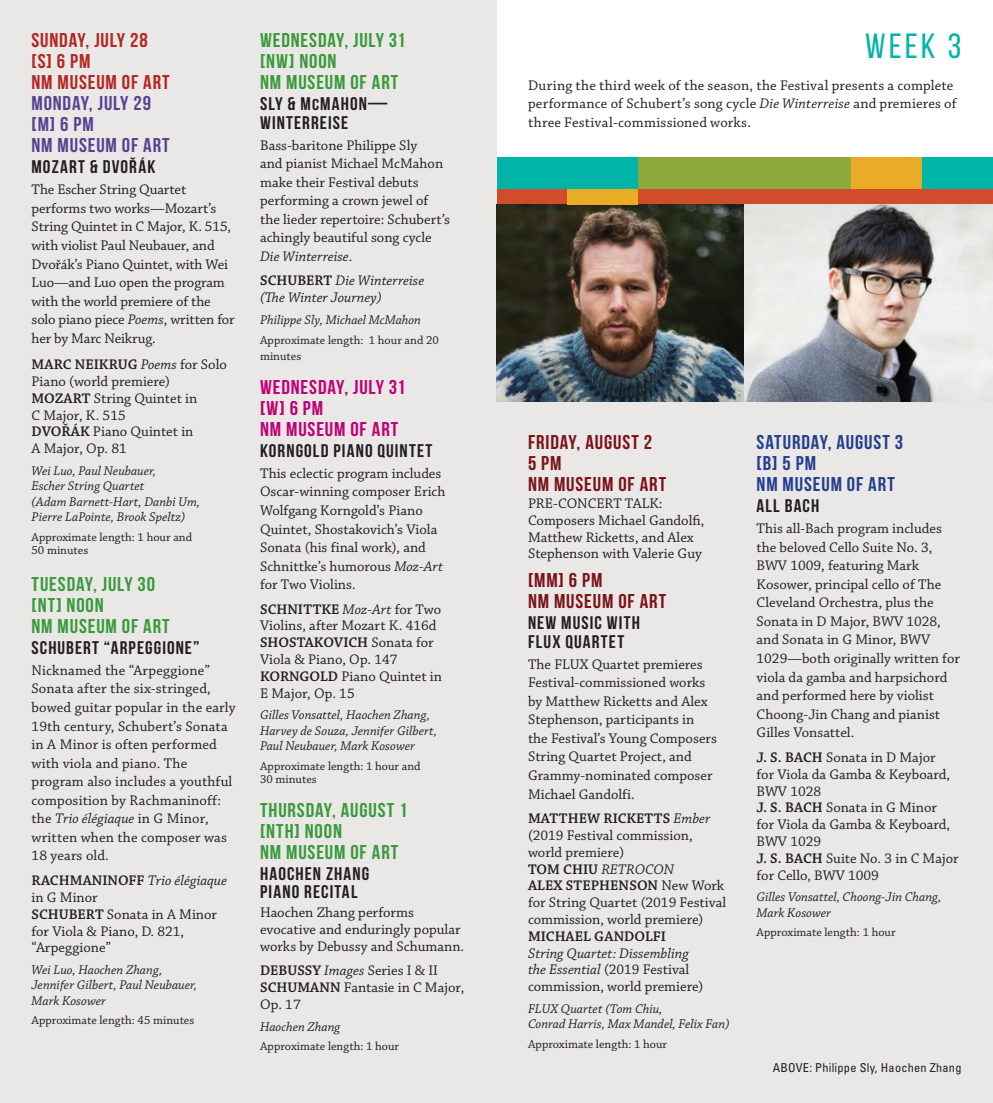
<style>
.page{position:relative;width:993px;height:1103px;background:#fff}
.page>*{position:absolute;margin:0;border:0;box-sizing:border-box;transform-origin:0 0}
.t1{font:35px "Bebas Neue";color:#00b4a8}
.t2{font:700 19.95px/21px "Bebas Neue";letter-spacing:.04em;color:#3a9a3b;scale:1.05 1}
.t3{font:700 19.95px/21px "Bebas Neue";letter-spacing:.04em;color:#7c1319;scale:1.05 1}
.t4{font:700 19.95px/21px "Bebas Neue";letter-spacing:.04em;color:#253f8e;scale:1.05 1}
.t5{font:700 19.95px/21px "Bebas Neue";letter-spacing:.04em;color:#bf0173;scale:1.05 1}
.t6{font:700 19.95px/21px "Bebas Neue";letter-spacing:.04em;color:#b32623;scale:1.05 1}
.t7{font:700 19.95px/21px "Bebas Neue";letter-spacing:.04em;color:#5a4190;scale:1.05 1}
.t8{font:700 18.2px/18.4px "Bebas Neue";letter-spacing:.055em;color:#231f20;scale:1.05 1}
.t9{font:14.7px/18.6px "Chaparral Pro";color:#231f20}
.t10{font:italic 14.7px/16.8px "Chaparral Pro";color:#231f20}
.t11{font:600 14.7px "Chaparral Pro";color:#231f20}
.t12{font:italic 13.3px/15.4px "Chaparral Pro";color:#231f20}
.t13{font:12.25px/13.3px "Chaparral Pro";color:#231f20}
.t14{font:condensed 12.25px "Univers LT Std";letter-spacing:.02em;color:#231f20}
.s1{font-style:italic}
.s2{font-weight:600}
.s3{font-size:15.75px}
.s4{font-weight:600;font-style:normal}
</style>
<div class="page">
<div style="left:496px;top:205px;width:496px;height:897px;background:#e9e8e7"></div>
<div style="left:921px;top:158px;width:71px;height:31px;background:#00b4a8"></div>
<div style="left:850px;top:158px;width:71px;height:31px;background:#eaac27"></div>
<div style="left:638px;top:158px;width:212px;height:31px;background:#8eaa3d"></div>
<div style="left:638px;top:189px;width:354px;height:16px;background:#d14c2a"></div>
<div style="left:496px;top:189px;width:71px;height:16px;background:#d14c2a"></div>
<div style="left:496px;top:158px;width:142px;height:31px;background:#00b4a8"></div>
<div style="left:0;top:0;width:496px;height:1102px;background:#e9e8e7"></div>
<img style="left:496px;top:205px;width:496px;height:197px">
<div style="left:567px;top:189px;width:71px;height:16px;background:#eaac27"></div>
<h2 class="t6" style="left:32px;top:30px;width:133px">SUNDAY, JULY 28 [S] 6 PM<br>NM MUSEUM OF ART</h2>
<h2 class="t7" style="left:32px;top:93px;width:133px">MONDAY, JULY 29 [M] 6 PM<br>NM MUSEUM OF ART</h2>
<p class="t8" style="left:32px;top:157px;width:119px">MOZART &amp; DVOŘÁK</p>
<p class="t9" style="left:32px;top:181px;width:204px">The Escher String Quartet performs two works—Mozart’s<br>String Quintet in C Major, K. 515, with violist Paul Neubauer, and<br>Dvořák’s Piano Quintet, with Wei<br>Luo—and Luo open the program with the world premiere of the solo piano piece <span class="s1">Poems</span>, written for her by Marc Neikrug.</p>
<p class="t9" style="left:32px;top:357px;width:197px;line-height:16.8px"><span class="s2">MARC NEIKRUG</span> <span class="s1">Poems</span> for Solo<br>Piano (world premiere)<br><span class="s2">MOZART</span> String Quintet in<br>C Major, K. 515<br><span class="s2">DVOŘÁK</span> Piano Quintet in<br>A Major, Op. 81</p>
<p class="t12" style="left:32px;top:463px;width:170px">Wei Luo, Paul Neubauer,<br>Escher String Quartet<br>(Adam Barnett-Hart, Danbi Um,<br>Pierre LaPointe, Brook Speltz)</p>
<p class="t13" style="left:32px;top:531px;width:162px">Approximate length: 1 hour and<br>50 minutes</p>
<h2 class="t2" style="left:32px;top:573px;width:133px">TUESDAY, JULY 30 [NT] NOON<br>NM MUSEUM OF ART</h2>
<p class="t8" style="left:32px;top:638px;width:161px">SCHUBERT “ARPEGGIONE”</p>
<p class="t9" style="left:32px;top:661px;width:206px">Nicknamed the “Arpeggione”<br>Sonata after the six-stringed, bowed guitar popular in the early<br>19th century, Schubert’s Sonata in A Minor is often performed with viola and piano. The program also includes a youthful composition by Rachmaninoff: the <span class="s1">Trio élégiaque</span> in G Minor, written when the composer was<br>18 years old.</p>
<p class="t9" style="left:32px;top:872px;width:197px;line-height:16.8px"><span class="s2">RACHMANINOFF</span> <span class="s1">Trio élégiaque </span>in G Minor<br><span class="s2">SCHUBERT</span> Sonata in A Minor for Viola &amp; Piano, D. 821, “Arpeggione”</p>
<p class="t12" style="left:32px;top:962px;width:167px">Wei Luo, Haochen Zhang,<br>Jennifer Gilbert, Paul Neubauer,<br>Mark Kosower</p>
<p class="t13" style="left:32px;top:1014px;width:164px">Approximate length: 45 minutes</p>
<h2 class="t2" style="left:260px;top:30px;width:140px">WEDNESDAY, JULY 31 [NW] NOON<br>NM MUSEUM OF ART</h2>
<p class="t8" style="left:260px;top:94px;width:123px">SLY &amp; M<span class="s3">C</span>MAHON—<br>WINTERREISE</p>
<p class="t9" style="left:260px;top:136px;width:191px">Bass-baritone Philippe Sly<br>and pianist Michael McMahon make their Festival debuts performing a crown jewel of the lieder repertoire: Schubert’s achingly beautiful song cycle<br><span class="s1">Die Winterreise</span>.</p>
<p class="t10" style="left:260px;top:273px;width:166px"><span class="s4">SCHUBERT</span> Die Winterreise (The Winter Journey)</p>
<p class="t12" style="left:260px;top:312px;width:162px">Philippe Sly, Michael McMahon</p>
<p class="t13" style="left:260px;top:332px;width:180px;line-height:16.8px">Approximate length: 1 hour and 20 minutes</p>
<h2 class="t5" style="left:260px;top:376px;width:140px">WEDNESDAY, JULY 31 [W] 6 PM<br>NM MUSEUM OF ART</h2>
<p class="t8" style="left:260px;top:441px;width:165px">KORNGOLD PIANO QUINTET</p>
<p class="t9" style="left:260px;top:464px;width:187px">This eclectic program includes<br>Oscar-winning composer Erich<br>Wolfgang Korngold’s Piano<br>Quintet, Shostakovich’s Viola<br>Sonata (his final work), and<br>Schnittke’s humorous <span class="s1">Moz-Art </span>for Two Violins.</p>
<p class="t9" style="left:260px;top:601px;width:183px;line-height:16.8px"><span class="s2">SCHNITTKE</span> <span class="s1">Moz-Art</span> for Two<br>Violins, after Mozart K. 416d<br><span class="s2">SHOSTAKOVICH</span> Sonata for<br>Viola &amp; Piano, Op. 147<br><span class="s2">KORNGOLD</span> Piano Quintet in<br>E Major, Op. 15</p>
<p class="t12" style="left:260px;top:708px;width:178px">Gilles Vonsattel, Haochen Zhang,<br>Harvey de Souza, Jennifer Gilbert,<br>Paul Neubauer, Mark Kosower</p>
<p class="t13" style="left:260px;top:759px;width:162px">Approximate length: 1 hour and<br>30 minutes</p>
<h2 class="t2" style="left:260px;top:799px;width:142px">THURSDAY, AUGUST 1 [NTH] NOON<br>NM MUSEUM OF ART</h2>
<p class="t8" style="left:260px;top:864px;width:106px">HAOCHEN ZHANG<br>PIANO RECITAL</p>
<p class="t9" style="left:260px;top:905px;width:206px;line-height:16.8px">Haochen Zhang performs evocative and enduringly popular works by Debussy and Schumann.</p>
<p class="t9" style="left:260px;top:962px;width:206px;line-height:16.8px"><span class="s2">DEBUSSY</span> <span class="s1">Images</span> Series I &amp; II<br><span class="s2">SCHUMANN</span> Fantasie in C Major,<br>Op. 17</p>
<p class="t12" style="left:260px;top:1019px;width:82px">Haochen Zhang</p>
<p class="t13" style="left:260px;top:1040px;width:141px">Approximate length: 1 hour</p>
<h1 class="t1" style="left:865px;top:27px;width:98px">WEEK 3</h1>
<p class="t9" style="left:528px;top:76px;width:430px">During the third week of the season, the Festival presents a complete performance of Schubert’s song cycle <span class="s1">Die Winterreise</span> and premieres of three Festival-commissioned works.</p>
<h2 class="t3" style="left:528px;top:431px;width:133px">FRIDAY, AUGUST 2<br>5 PM<br>NM MUSEUM OF ART</h2>
<p class="t9" style="left:528px;top:495px;width:178px;line-height:16.8px">PRE-CONCERT TALK:<br>Composers Michael Gandolfi,<br>Matthew Ricketts, and Alex<br>Stephenson with Valerie Guy</p>
<h2 class="t3" style="left:528px;top:569px;width:133px">[MM] 6 PM<br>NM MUSEUM OF ART</h2>
<p class="t8" style="left:528px;top:613px;width:108px">NEW MUSIC WITH<br>FLUX QUARTET</p>
<p class="t9" style="left:528px;top:655px;width:190px">The FLUX Quartet premieres<br>Festival-commissioned works by Matthew Ricketts and Alex<br>Stephenson, participants in the Festival’s Young Composers<br>String Quartet Project, and<br>Grammy-nominated composer<br>Michael Gandolfi.</p>
<p class="t9" style="left:528px;top:810px;width:199px;line-height:16.8px"><span class="s2">MATTHEW RICKETTS</span> <span class="s1">Ember </span>(2019 Festival commission, world premiere)<br><span class="s2">TOM CHIU</span> <span class="s1">RETROCON<br></span><span class="s2">ALEX STEPHENSON</span> New Work for String Quartet (2019 Festival commission, world premiere)</p>
<p class="t11" style="left:528px;top:927px;width:139px">MICHAEL GANDOLFI</p>
<p class="t9" style="left:528px;top:945px;width:177px;line-height:16.8px"><span class="s1">String Quartet: Dissembling the Essential</span> (2019 Festival commission, world premiere)</p>
<p class="t12" style="left:528px;top:1001px;width:203px">FLUX Quartet (Tom Chiu,<br>Conrad Harris, Max Mandel, Felix Fan)</p>
<p class="t13" style="left:528px;top:1037px;width:141px">Approximate length: 1 hour</p>
<h2 class="t4" style="left:756px;top:431px;width:141px">SATURDAY, AUGUST 3 [B] 5 PM<br>NM MUSEUM OF ART</h2>
<p class="t8" style="left:756px;top:496px;width:61px">ALL BACH</p>
<p class="t9" style="left:756px;top:520px;width:205px">This all-Bach program includes the beloved Cello Suite No. 3,<br>BWV 1009, featuring Mark<br>Kosower, principal cello of The<br>Cleveland Orchestra, plus the<br>Sonata in D Major, BWV 1028, and Sonata in G Minor, BWV<br>1029—both originally written for viola da gamba and harpsichord and performed here by violist<br>Choong-Jin Chang and pianist<br>Gilles Vonsattel.</p>
<p class="t9" style="left:756px;top:749px;width:204px;line-height:16.8px"><span class="s2">J. S. BACH</span> Sonata in D Major<br>for Viola da Gamba &amp; Keyboard,<br>BWV 1028<br><span class="s2">J. S. BACH</span> Sonata in G Minor<br>for Viola da Gamba &amp; Keyboard,<br>BWV 1029<br><span class="s2">J. S. BACH</span> Suite No. 3 in C Major for Cello, BWV 1009</p>
<p class="t12" style="left:756px;top:890px;width:186px">Gilles Vonsattel, Choong-Jin Chang,<br>Mark Kosower</p>
<p class="t13" style="left:756px;top:926px;width:141px">Approximate length: 1 hour</p>
<p class="t14" style="left:772px;top:1060px;width:190px">ABOVE: Philippe Sly, Haochen Zhang</p>
</div>
